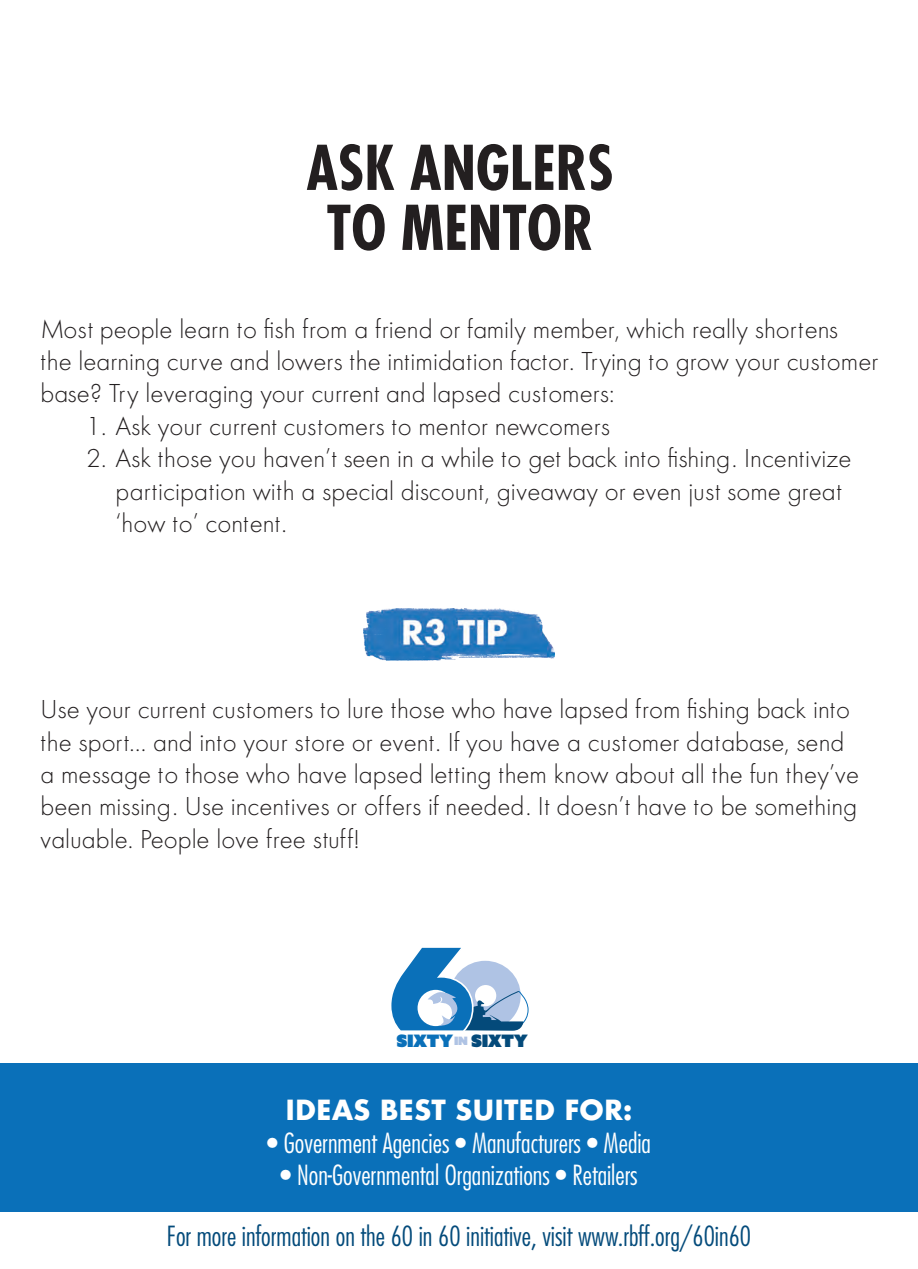
<style>
.page{position:relative;width:918px;height:1269px;background:#fff}
.page>*{position:absolute;margin:0;border:0;box-sizing:border-box;transform-origin:0 0}
.t1{font:700 condensed 60px/60px "Futura";color:#231f20;text-align:center}
.t2{font:27px/32.4px "Futura Light DTC";color:#231f20}
.t3{font:300 condensed 27px "Futura";color:#fff}
.t4{font:300 condensed 27px "Futura";color:#044b7b}
.t5{font:700 27px "Futura";color:#fff}
.t6{font:17.1px "Azo Sans Uber";letter-spacing:-.035em;color:#0a70b9}
.s1{font-size:11.55px;color:#afc3e4}
.s2{color:#044a7a}
</style>
<div class="page">
<svg style="left:391px;top:947px;width:137px;height:84px"></svg>
<div style="left:0;top:1063px;width:918px;height:149px;background:#0a70b9"></div>
<img style="left:363px;top:608px;width:192px;height:53px">
<h1 class="t1" style="left:306px;top:137px;width:309px">ASK ANGLERS<br>TO MENTOR</h1>
<p class="t2" style="left:40px;top:313px;width:839px">Most people learn to fish from a friend or family member, which really shortens<br>the learning curve and lowers the intimidation factor. Trying to grow your customer base? Try leveraging your current and lapsed customers:</p>
<p class="t2" style="left:86px;top:410px;width:526px">1. Ask your current customers to mentor newcomers</p>
<p class="t2" style="left:116px;top:442px;width:738px;text-indent:-30px">2. Ask those you haven’t seen in a while to get back into fishing. Incentivize participation with a special discount, giveaway or even just some great ‘how to’ content.</p>
<p class="t2" style="left:40px;top:694px;width:820px">Use your current customers to lure those who have lapsed from fishing back into the sport… and into your store or event. If you have a customer database, send a message to those who have lapsed letting them know about all the fun they’ve been missing. Use incentives or offers if needed. It doesn’t have to be something valuable. People love free stuff!</p>
<p class="t6" style="left:397px;top:1029px;width:133px">SIXTY<span class="s1">in</span> <span class="s2">SIXTY</span></p>
<p class="t5" style="left:286px;top:1091px;width:349px">IDEAS BEST SUITED FOR:</p>
<p class="t3" style="left:267px;top:1126px;width:386px">• Government Agencies • Manufacturers • Media</p>
<p class="t3" style="left:280px;top:1158px;width:359px">• Non-Governmental Organizations • Retailers</p>
<p class="t4" style="left:167px;top:1219px;width:586px">For more information on the 60 in 60 initiative, visit www.rbff.org/60in60</p>
</div>
